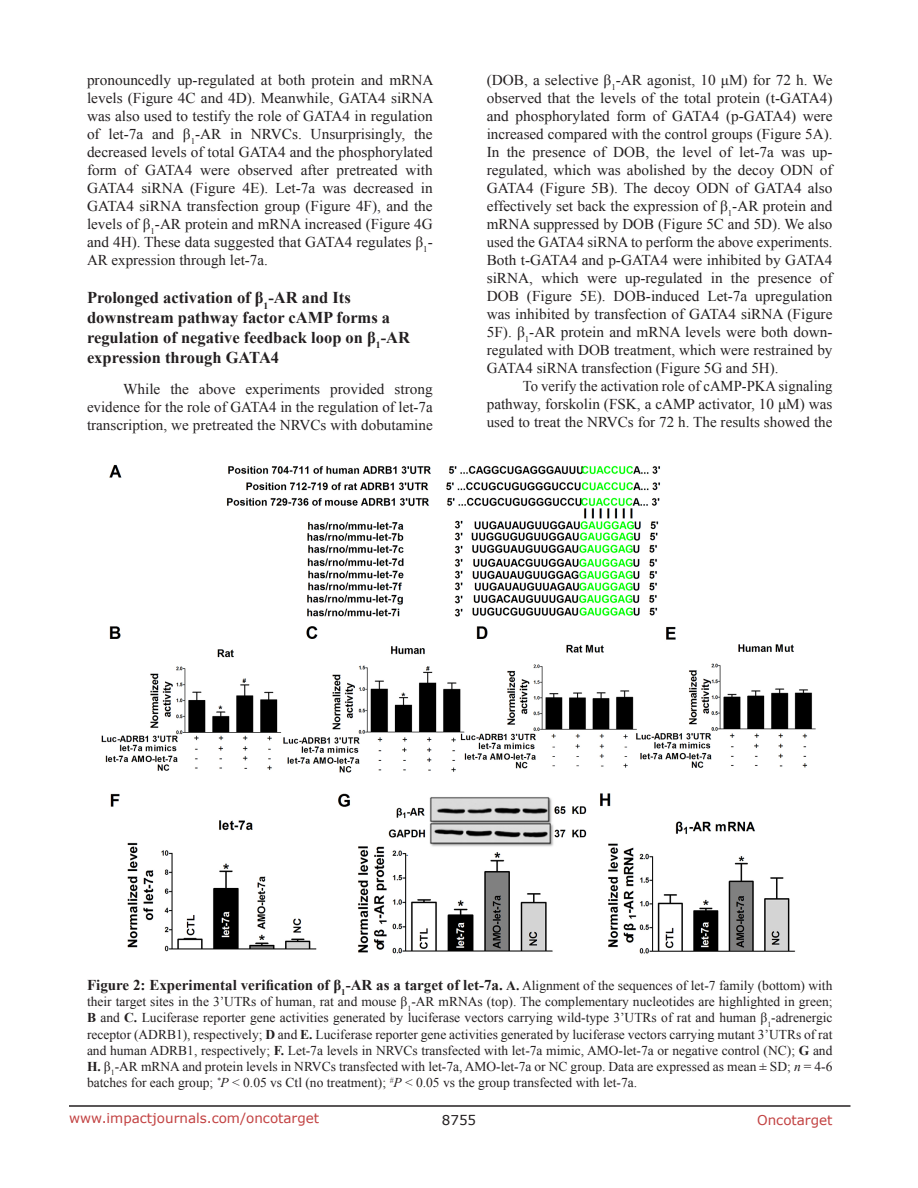
<style>
.page{position:relative;width:918px;height:1188px;background:#fff}
.page>*{position:absolute;margin:0;border:0;box-sizing:border-box;transform-origin:0 0}
.SubHeading{font:700 16.5px/19.8px "Times New Roman";color:#231f20}
.BodyText{font:15px/18px "Times New Roman";color:#231f20;text-align:justify}
.figuretext{font:700 15px "Times New Roman";color:#231f20}
.figuretext-2{font:13.5px/16.2px "Times New Roman";color:#231f20;text-align:justify}
.t1{font:13.5px "Verdana";color:#c24141}
.t2{font:13.5px "Verdana";color:#231f20}
.s1{font-size:13.5px}
.s2{font-weight:400;font-size:13.5px}
.s3{font-weight:700}
.s4{font-style:italic}
</style>
<div class="page">
<hr style="left:69px;top:1105px;width:781px;height:2px;background:#231f20">
<img style="left:101px;top:464px;width:715px;height:490px">
<p class="BodyText" style="left:87px;top:71px;width:348px">pronouncedly up-regulated at both protein and mRNA levels (Figure 4C and 4D). Meanwhile, GATA4 siRNA was also used to testify the role of GATA4 in regulation of let-7a and β<sub>1</sub>-AR in NRVCs. Unsurprisingly, the decreased levels of total GATA4 and the phosphorylated form of GATA4 were observed after pretreated with GATA4 siRNA (Figure 4E). Let-7a was decreased in GATA4 siRNA transfection group (Figure 4F), and the levels of β<sub>1</sub>-AR protein and mRNA increased (Figure 4G and 4H). These data suggested that GATA4 regulates β<sub>1</sub>- AR expression through let-7a.</p>
<p class="SubHeading" style="left:87px;top:287px;width:325px">Prolonged activation of β<sub>1</sub>-AR and Its downstream pathway factor cAMP forms a regulation of negative feedback loop on β<sub>1</sub>-AR expression through GATA4</p>
<p class="BodyText" style="left:87px;top:380px;width:347px;text-indent:36px">While the above experiments provided strong evidence for the role of GATA4 in the regulation of let-7a transcription, we pretreated the NRVCs with dobutamine</p>
<p class="BodyText" style="left:487px;top:71px;width:347px">(DOB, a selective β<sub>1</sub>-AR agonist, 10 μM) for 72 h. We observed that the levels of the total protein (t-GATA4) and phosphorylated form of GATA4 (p-GATA4) were increased compared with the control groups (Figure 5A).<br>In the presence of DOB, the level of let-7a was up&shy;regulated, which was abolished by the decoy ODN of GATA4 (Figure 5B). The decoy ODN of GATA4 also effectively set back the expression of β<sub>1</sub>-AR protein and mRNA suppressed by DOB (Figure 5C and 5D). We also used the GATA4 siRNA to perform the above experiments.<br>Both t-GATA4 and p-GATA4 were inhibited by GATA4 siRNA, which were up-regulated in the presence of DOB (Figure 5E). DOB-induced Let-7a upregulation was inhibited by transfection of GATA4 siRNA (Figure 5F). β<sub>1</sub>-AR protein and mRNA levels were both down&shy;regulated with DOB treatment, which were restrained by GATA4 siRNA transfection (Figure 5G and 5H).</p>
<p class="BodyText" style="left:487px;top:377px;width:347px;text-indent:36px">To verify the activation role of cAMP-PKA signaling pathway, forskolin (FSK, a cAMP activator, 10 μM) was used to treat the NRVCs for 72 h. The results showed the</p>
<p class="figuretext" style="left:87px;top:975px;width:747px">Figure 2: Experimental verification of β<sub>1</sub>-AR as a target of let-7a. <span class="s1">A.</span> <span class="s2">Alignment of the sequences of let-7 family (bottom) with</span></p>
<p class="figuretext-2" style="left:87px;top:993px;width:747px">their target sites in the 3’UTRs of human, rat and mouse β<sub>1</sub>-AR mRNAs (top). The complementary nucleotides are highlighted in green; <span class="s3">B</span> and <span class="s3">C.</span> Luciferase reporter gene activities generated by luciferase vectors carrying wild-type 3’UTRs of rat and human β<sub>1</sub>-adrenergic receptor (ADRB1), respectively; <span class="s3">D</span> and <span class="s3">E.</span> Luciferase reporter gene activities generated by luciferase vectors carrying mutant 3’UTRs of rat and human ADRB1, respectively; <span class="s3">F.</span> Let-7a levels in NRVCs transfected with let-7a mimic, AMO-let-7a or negative control (NC); <span class="s3">G</span> and <span class="s3">H.</span> β<sub>1</sub>-AR mRNA and protein levels in NRVCs transfected with let-7a, AMO-let-7a or NC group. Data are expressed as mean ± SD; <span class="s4">n</span> = 4-6 batches for each group; <sup>*</sup><span class="s4">P</span> &lt; 0.05 vs Ctl (no treatment); <sup>#</sup><span class="s4">P</span> &lt; 0.05 vs the group transfected with let-7a.</p>
<p class="t1" style="left:69px;top:1109px;width:252px">www.impactjournals.com/oncotarget</p>
<p class="t2" style="left:442px;top:1111px;width:36px">8755</p>
<p class="t1" style="left:757px;top:1111px;width:77px">Oncotarget</p>
</div>
